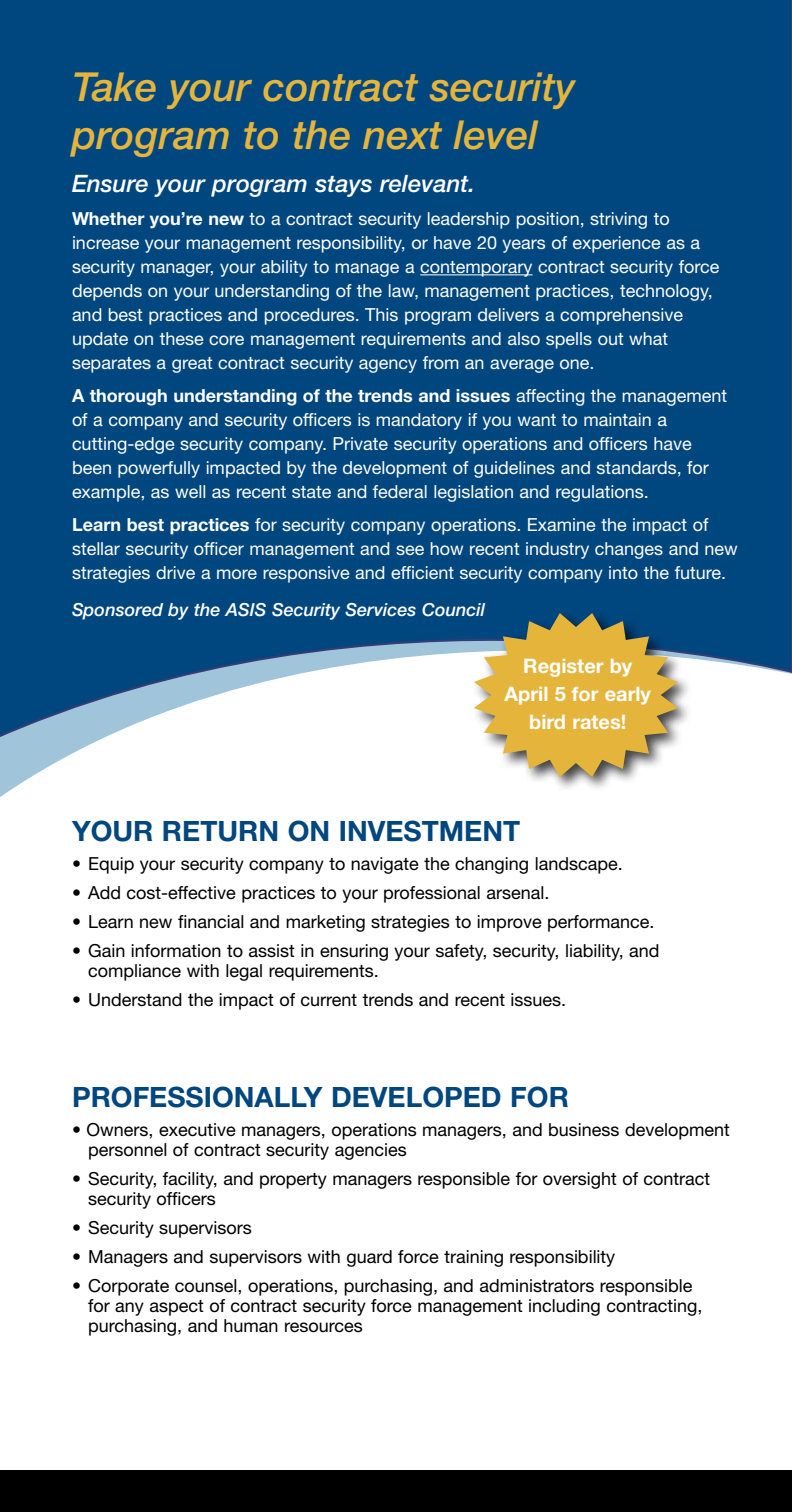
<style>
.page{position:relative;width:792px;height:1512px;background:#fff}
.page>*{position:absolute;margin:0;border:0;box-sizing:border-box;transform-origin:0 0}
.t1{font:italic 500 40px/48px "Helvetica Neue";color:#e5b53b}
.t2{font:700 28px "Helvetica Neue";color:#00467f}
.t3{font:italic 500 24px "Helvetica Neue";color:#fff}
.t4{font:700 20px/28px "Helvetica Neue";color:#fff;text-align:center}
.t5{font:18px/24px "Helvetica Neue";color:#fff}
.t6{font:18px/20px "Helvetica Neue";color:#000}
.t7{font:italic 500 18px "Helvetica Neue";color:#fff}
.s1{font-weight:700}
</style>
<div class="page">
<svg style="left:0;top:0;width:792px;height:747px;background:#125388"></svg>
<hr style="left:420px;top:274px;width:113px;height:1px;background:#fff">
<div style="left:0;top:1470px;width:792px;height:42px;background:#000"></div>
<div style="left:469px;top:608px;width:223px;height:183px;background:#000;opacity:.75"></div>
<svg style="left:474px;top:613px;width:204px;height:164px;background:#c2ab62"></svg>
<h1 class="t1" style="left:72px;top:63px;width:505px">Take your contract security program to the next level</h1>
<h3 class="t3" style="left:72px;top:169px;width:405px">Ensure your program stays relevant.</h3>
<p class="t5" style="left:72px;top:206px;width:649px"><span class="s1">Whether you’re new</span> to a contract security leadership position, striving to increase your management responsibility, or have 20 years of experience as a security manager, your ability to manage a contemporary contract security force depends on your understanding of the law, management practices, technology, and best practices and procedures. This program delivers a comprehensive update on these core management requirements and also spells out what separates a great contract security agency from an average one.</p>
<p class="t5" style="left:72px;top:383px;width:657px"><span class="s1">A thorough understanding of the trends and issues</span> affecting the management of a company and security officers is mandatory if you want to maintain a cutting-edge security company. Private security operations and officers have been powerfully impacted by the development of guidelines and standards, for example, as well as recent state and federal legislation and regulations.</p>
<p class="t5" style="left:72px;top:512px;width:667px"><span class="s1">Learn best practices</span> for security company operations. Examine the impact of stellar security officer management and see how recent industry changes and new strategies drive a more responsive and efficient security company into the future.</p>
<p class="t7" style="left:72px;top:599px;width:415px">Sponsored by the ASIS Security Services Council</p>
<p class="t4" style="left:505px;top:652px;width:148px">Register by<br>April 5 for early bird rates!</p>
<h2 class="t2" style="left:72px;top:814px;width:40px">Your</h2>
<h2 class="t2" style="left:162px;top:814px;width:20px">return</h2>
<h2 class="t2" style="left:288px;top:814px;width:71px">on investment</h2>
<p class="t6" style="left:72px;top:853px;width:552px">• Equip your security company to navigate the changing landscape.</p>
<p class="t6" style="left:72px;top:882px;width:479px">• Add cost-effective practices to your professional arsenal.</p>
<p class="t6" style="left:72px;top:911px;width:584px">• Learn new financial and marketing strategies to improve performance.</p>
<p class="t6" style="left:88px;top:940px;width:573px;text-indent:-16px">• Gain information to assist in ensuring your safety, security, liability, and compliance with legal requirements.</p>
<p class="t6" style="left:72px;top:989px;width:496px">• Understand the impact of current trends and recent issues.</p>
<h2 class="t2" style="left:72px;top:1079px;width:19px">professionally</h2>
<h2 class="t2" style="left:331px;top:1079px;width:20px">developed</h2>
<h2 class="t2" style="left:510px;top:1079px;width:20px">for</h2>
<p class="t6" style="left:88px;top:1119px;width:643px;text-indent:-16px">• Owners, executive managers, operations managers, and business development personnel of contract security agencies</p>
<p class="t6" style="left:88px;top:1168px;width:624px;text-indent:-16px">• Security, facility, and property managers responsible for oversight of contract security officers</p>
<p class="t6" style="left:72px;top:1217px;width:181px">• Security supervisors</p>
<p class="t6" style="left:72px;top:1246px;width:545px">• Managers and supervisors with guard force training responsibility</p>
<p class="t6" style="left:88px;top:1275px;width:616px;text-indent:-16px">• Corporate counsel, operations, purchasing, and administrators responsible for any aspect of contract security force management including contracting, purchasing, and human resources</p>
</div>
